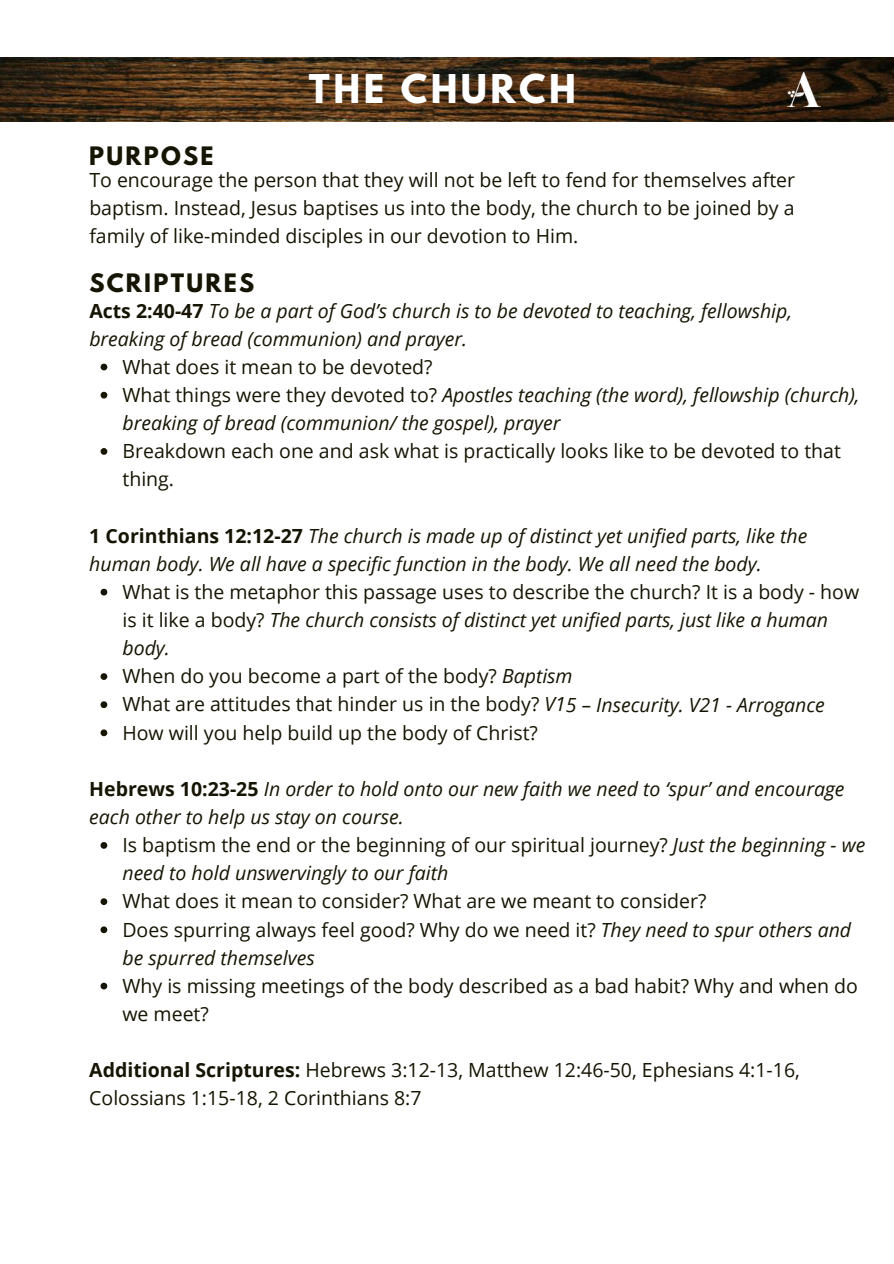
<style>
.page{position:relative;width:894px;height:1264px;background:#fff}
.page>*{position:absolute;margin:0;border:0;box-sizing:border-box;transform-origin:0 0}
.t1{font:700 35.1px "League Spartan";letter-spacing:.1em;color:#fff}
.t2{font:700 22.5px "League Spartan";letter-spacing:.1em;color:#161402}
.t3{font:19.5px/28px "Open Sans";color:#161402}
.t4{font:italic 19.5px/28px "Open Sans";color:#161402}
.s1{font-weight:700;font-style:normal}
.s2{font-style:normal}
.s3{font-style:italic}
.s4{font-weight:700}
</style>
<div class="page">
<img style="left:0;top:57px;width:893px;height:65px">
<img style="left:787px;top:73px;width:33px;height:33px">
<svg style="left:101px;top:363px;width:6px;height:7px"></svg>
<svg style="left:101px;top:392px;width:6px;height:6px"></svg>
<svg style="left:101px;top:448px;width:6px;height:7px"></svg>
<svg style="left:100px;top:588px;width:7px;height:7px"></svg>
<svg style="left:100px;top:673px;width:7px;height:7px"></svg>
<svg style="left:100px;top:701px;width:7px;height:7px"></svg>
<svg style="left:100px;top:729px;width:7px;height:7px"></svg>
<svg style="left:100px;top:842px;width:7px;height:6px"></svg>
<svg style="left:100px;top:898px;width:7px;height:7px"></svg>
<svg style="left:100px;top:926px;width:7px;height:7px"></svg>
<svg style="left:100px;top:982px;width:7px;height:7px"></svg>
<h1 class="t1" style="left:309px;top:72px;width:268px">THE CHURCH</h1>
<p class="t2" style="left:89px;top:145px;width:126px">PURPOSE</p>
<p class="t3" style="left:89px;top:165px;width:707px;text-align:justify">To encourage the person that they will not be left to fend for themselves after baptism. Instead, Jesus baptises us into the body, the church to be joined by a family of like-minded disciples in our devotion to Him.</p>
<p class="t2" style="left:89px;top:272px;width:166px">SCRIPTURES</p>
<p class="t4" style="left:89px;top:296px;width:704px"><span class="s1">Acts 2:40-47</span> To be a part of God’s church is to be devoted to teaching, fellowship, breaking of bread (communion) and prayer.</p>
<p class="t4" style="left:122px;top:352px;width:738px"><span class="s2">What does it mean to be devoted?<br>What things were they devoted to?</span> Apostles teaching (the word), fellowship (church), breaking of bread (communion/ the gospel), prayer</p>
<p class="t3" style="left:122px;top:436px;width:719px">Breakdown each one and ask what is practically looks like to be devoted to that thing.</p>
<p class="t4" style="left:89px;top:521px;width:719px"><span class="s1">1 Corinthians 12:12-27</span> The church is made up of distinct yet unified parts, like the human body. We all have a specific function in the body. We all need the body.</p>
<p class="t3" style="left:122px;top:577px;width:738px">What is the metaphor this passage uses to describe the church? It is a body - how is it like a body? <span class="s3">The church consists of distinct yet unified parts, just like a human body.<br></span>When do you become a part of the body? <span class="s3">Baptism<br></span>What are attitudes that hinder us in the body? <span class="s3">V15 – Insecurity. V21 - Arrogance </span>How will you help build up the body of Christ?</p>
<p class="t4" style="left:89px;top:774px;width:756px"><span class="s1">Hebrews 10:23-25</span> In order to hold onto our new faith we need to ‘spur’ and encourage each other to help us stay on course.</p>
<p class="t3" style="left:122px;top:830px;width:744px">Is baptism the end or the beginning of our spiritual journey? <span class="s3">Just the beginning - we need to hold unswervingly to our faith</span></p>
<p class="t3" style="left:122px;top:886px;width:730px">What does it mean to consider? What are we meant to consider?<br>Does spurring always feel good? Why do we need it? <span class="s3">They need to spur others and be spurred themselves</span></p>
<p class="t3" style="left:122px;top:971px;width:736px">Why is missing meetings of the body described as a bad habit? Why and when do we meet?</p>
<p class="t3" style="left:89px;top:1055px;width:712px"><span class="s4">Additional Scriptures:</span> Hebrews 3:12-13, Matthew 12:46-50, Ephesians 4:1-16,<br>Colossians 1:15-18, 2 Corinthians 8:7</p>
</div>
